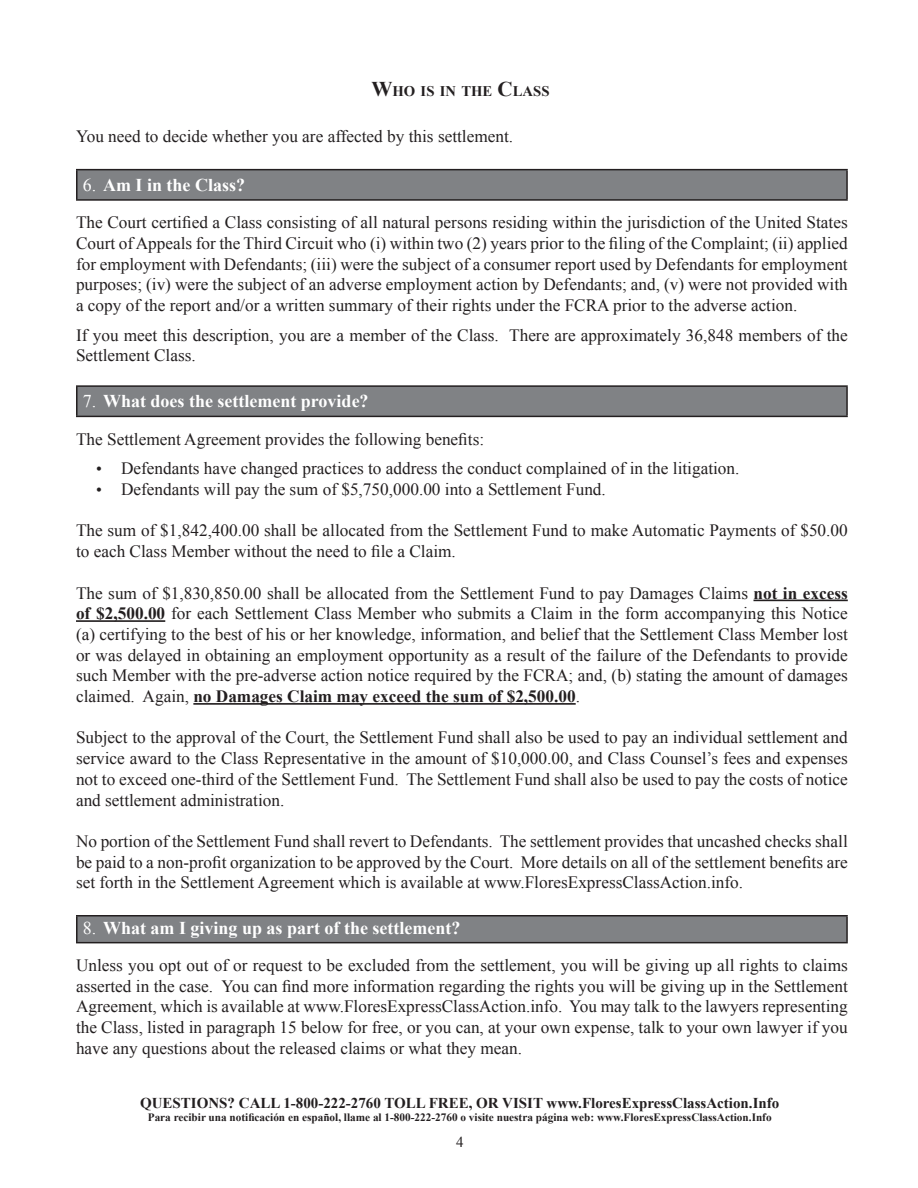
<style>
.page{position:relative;width:918px;height:1188px;background:#fff}
.page>*{position:absolute;margin:0;border:0;box-sizing:border-box;transform-origin:0 0}
.t1{font:700 18px "Times New Roman";color:#fff}
.t2{font:17.25px/20.7px "Times New Roman";color:#231f20;text-align:justify}
.t3{font:700 15px "Times New Roman";color:#231f20}
.t4{font:15px "Times New Roman";color:#231f20}
.t5{font:700 14.7px "Times New Roman";color:#231f20}
.t6{font:700 11.25px "Times New Roman";color:#231f20}
.s1{font-size:21px}
.s2{font-weight:400}
.s3{font-size:16.5px}
.s4{font-weight:700}
</style>
<div class="page">
<hr style="left:753px;top:600px;width:95px;height:1px;background:#231f20">
<hr style="left:76px;top:620px;width:89px;height:2px;background:#231f20">
<hr style="left:193px;top:703px;width:383px;height:2px;background:#231f20">
<div style="left:77px;top:170px;width:770px;height:30px;background:#808285"></div>
<hr style="left:76px;top:169px;width:772px;height:1px;background:#231f20">
<hr style="left:76px;top:170px;width:2px;height:29px;background:#231f20">
<hr style="left:846px;top:170px;width:2px;height:29px;background:#231f20">
<hr style="left:76px;top:199px;width:772px;height:2px;background:#231f20">
<div style="left:77px;top:386px;width:770px;height:30px;background:#808285"></div>
<hr style="left:76px;top:385px;width:772px;height:2px;background:#231f20">
<hr style="left:76px;top:387px;width:2px;height:29px;background:#231f20">
<hr style="left:846px;top:387px;width:2px;height:29px;background:#231f20">
<hr style="left:76px;top:416px;width:772px;height:1px;background:#231f20">
<div style="left:77px;top:916px;width:770px;height:27px;background:#808285"></div>
<hr style="left:76px;top:915px;width:772px;height:2px;background:#231f20">
<hr style="left:76px;top:917px;width:2px;height:25px;background:#231f20">
<hr style="left:846px;top:917px;width:2px;height:25px;background:#231f20">
<hr style="left:76px;top:942px;width:772px;height:1px;background:#231f20">
<p class="t5" style="left:372px;top:81px;width:171px"><span class="s1">W</span>HO IS IN THE <span class="s1">C</span>LASS</p>
<p class="t2" style="left:76px;top:126px;width:439px">You need to decide whether you are affected by this settlement.</p>
<p class="t1" style="left:83px;top:172px;width:164px"><span class="s2">6.</span> Am I in the Class?</p>
<p class="t2" style="left:76px;top:212px;width:773px">The Court certified a Class consisting of all natural persons residing within the jurisdiction of the United States Court of Appeals for the Third Circuit who (i) within two (2) years prior to the filing of the Complaint; (ii) applied for employment with Defendants; (iii) were the subject of a consumer report used by Defendants for employment purposes; (iv) were the subject of an adverse employment action by Defendants; and, (v) were not provided with a copy of the report and/or a written summary of their rights under the FCRA prior to the adverse action.</p>
<p class="t2" style="left:76px;top:324px;width:773px">If you meet this description, you are a member of the Class. There are approximately 36,848 members of the<br>Settlement Class.</p>
<p class="t1" style="left:83px;top:389px;width:287px"><span class="s2">7.</span> What does the settlement provide?</p>
<p class="t2" style="left:76px;top:428px;width:410px">The Settlement Agreement provides the following benefits:</p>
<p class="t2" style="left:96px;top:458px;width:645px"><span class="s3">•</span> Defendants have changed practices to address the conduct complained of in the litigation.</p>
<p class="t2" style="left:96px;top:479px;width:511px"><span class="s3">•</span> Defendants will pay the sum of $5,750,000.00 into a Settlement Fund.</p>
<p class="t2" style="left:76px;top:520px;width:773px">The sum of $1,842,400.00 shall be allocated from the Settlement Fund to make Automatic Payments of $50.00 to each Class Member without the need to file a Claim.</p>
<p class="t2" style="left:76px;top:582px;width:773px">The sum of $1,830,850.00 shall be allocated from the Settlement Fund to pay Damages Claims <span class="s4">not in excess of $2,500.00</span> for each Settlement Class Member who submits a Claim in the form accompanying this Notice (a) certifying to the best of his or her knowledge, information, and belief that the Settlement Class Member lost or was delayed in obtaining an employment opportunity as a result of the failure of the Defendants to provide such Member with the pre-adverse action notice required by the FCRA; and, (b) stating the amount of damages claimed. Again, <span class="s4">no Damages Claim may exceed the sum of $2,500.00</span>.</p>
<p class="t2" style="left:76px;top:727px;width:773px">Subject to the approval of the Court, the Settlement Fund shall also be used to pay an individual settlement and service award to the Class Representative in the amount of $10,000.00, and Class Counsel’s fees and expenses not to exceed one-third of the Settlement Fund. The Settlement Fund shall also be used to pay the costs of notice and settlement administration.</p>
<p class="t2" style="left:76px;top:831px;width:773px">No portion of the Settlement Fund shall revert to Defendants. The settlement provides that uncashed checks shall be paid to a non-profit organization to be approved by the Court. More details on all of the settlement benefits are set forth in the Settlement Agreement which is available at www.FloresExpressClassAction.info.</p>
<p class="t1" style="left:83px;top:915px;width:379px"><span class="s2">8.</span> What am I giving up as part of the settlement?</p>
<p class="t2" style="left:76px;top:954px;width:773px">Unless you opt out of or request to be excluded from the settlement, you will be giving up all rights to claims asserted in the case. You can find more information regarding the rights you will be giving up in the Settlement Agreement, which is available at www.FloresExpressClassAction.info. You may talk to the lawyers representing the Class, listed in paragraph 15 below for free, or you can, at your own expense, talk to your own lawyer if you have any questions about the released claims or what they mean.</p>
<p class="t3" style="left:140px;top:1092px;width:641px">QUESTIONS? CALL 1-800-222-2760 TOLL FREE, OR VISIT www.FloresExpressClassAction.Info</p>
<p class="t6" style="left:148px;top:1110px;width:625px">Para recibir una notificación en español, llame al 1-800-222-2760 o visite nuestra página web: www.FloresExpressClassAction.Info</p>
<p class="t4" style="left:456px;top:1132px;width:9px">4</p>
</div>
